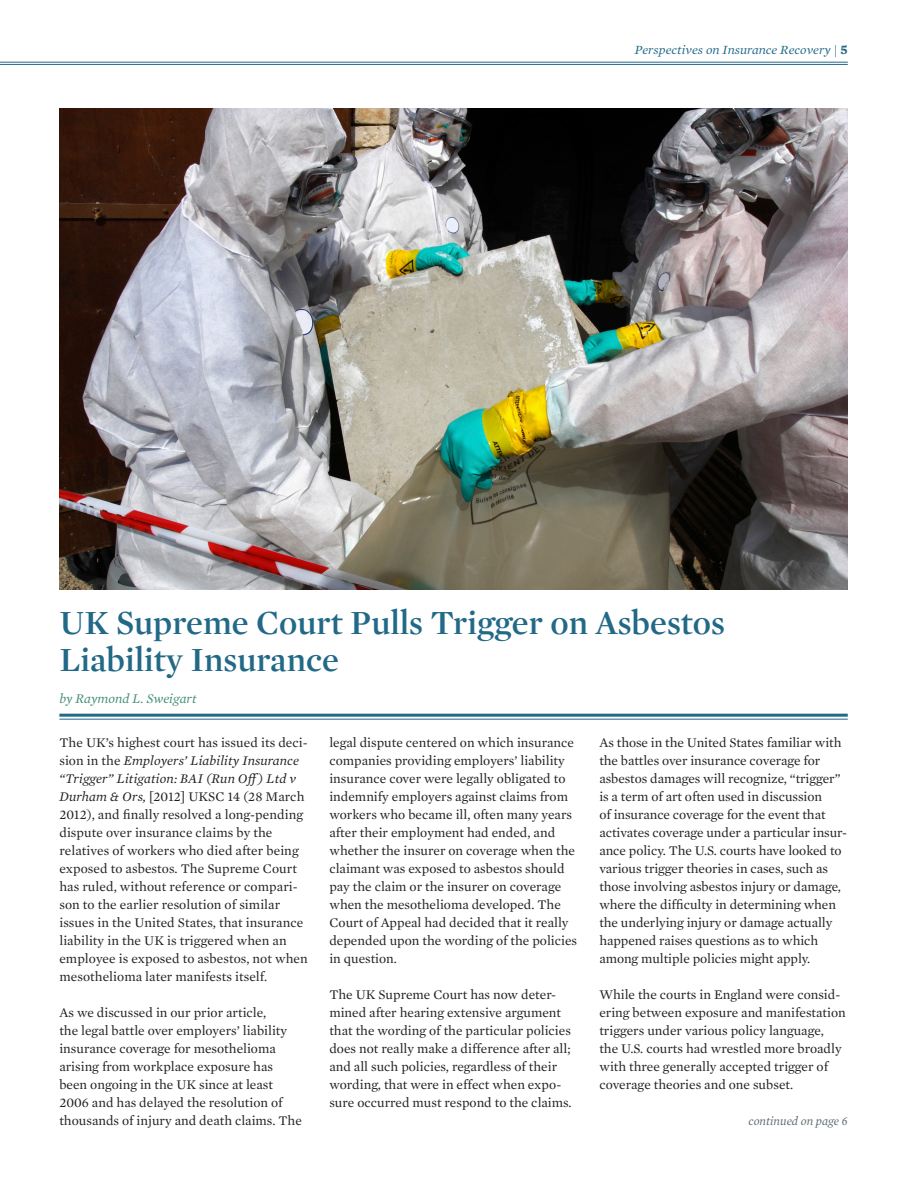
<style>
.page{position:relative;width:918px;height:1188px;background:#fff}
.page>*{position:absolute;margin:0;border:0;box-sizing:border-box;transform-origin:0 0}
.Headline{font:600 34.5px/37.5px "Mercury Display";color:#226987}
.Body_Copy_9_12{font:13.5px/18px "Mercury Text G1";color:#231f20}
.Byline{font:italic 13.5px "Mercury Text G1";color:#438f72}
.t1{font:italic 12.75px "Mercury Text G1";color:#226987}
.Table_of_Contents{font:italic 12.45px "Mercury Text G1";color:#596b6f}
.s1{font-weight:700;font-style:normal;font-size:13.5px}
.s2{font-style:italic}
</style>
<div class="page">
<hr style="left:0;top:64px;width:848px;height:1px;background:#226987">
<hr style="left:0;top:62px;width:848px;height:1px;background:#226987">
<img style="left:59px;top:108px;width:789px;height:482px">
<hr style="left:59px;top:714px;width:789px;height:3px;background:#226987">
<hr style="left:59px;top:719px;width:789px;height:1px;background:#226987">
<p class="t1" style="left:635px;top:41px;width:214px">Perspectives on Insurance Recovery | <span class="s1">5</span></p>
<p class="Headline" style="left:59px;top:603px;width:667px">UK Supreme Court Pulls Trigger on Asbestos<br>Liability Insurance</p>
<p class="Byline" style="left:59px;top:689px;width:139px">by Raymond L. Sweigart</p>
<p class="Body_Copy_9_12" style="left:329px;top:733px;width:249px">legal dispute centered on which insurance companies providing employers’ liability insurance cover were legally obligated to indemnify employers against claims from workers who became ill, often many years after their employment had ended, and whether the insurer on coverage when the claimant was exposed to asbestos should pay the claim or the insurer on coverage when the mesothelioma developed. The Court of Appeal had decided that it really depended upon the wording of the policies in question.</p>
<p class="Body_Copy_9_12" style="left:329px;top:985px;width:244px">The UK Supreme Court has now deter&shy;mined after hearing extensive argument that the wording of the particular policies does not really make a difference after all; and all such policies, regardless of their wording, that were in effect when expo&shy;sure occurred must respond to the claims.</p>
<p class="Body_Copy_9_12" style="left:59px;top:733px;width:250px">The UK’s highest court has issued its deci&shy;sion in the <span class="s2">Employers’ Liability Insurance “Trigger” Litigation: BAI (Run Off) Ltd v Durham &amp; Ors,</span> [2012] UKSC 14 (28 March 2012), and finally resolved a long-pending dispute over insurance claims by the relatives of workers who died after being exposed to asbestos. The Supreme Court has ruled, without reference or compari&shy;son to the earlier resolution of similar issues in the United States, that insurance liability in the UK is triggered when an employee is exposed to asbestos, not when mesothelioma later manifests itself.</p>
<p class="Body_Copy_9_12" style="left:59px;top:1003px;width:244px">As we discussed in our prior article,<br>the legal battle over employers’ liability insurance coverage for mesothelioma arising from workplace exposure has been ongoing in the UK since at least 2006 and has delayed the resolution of thousands of injury and death claims. The</p>
<p class="Body_Copy_9_12" style="left:599px;top:733px;width:249px">As those in the United States familiar with the battles over insurance coverage for asbestos damages will recognize, “trigger” is a term of art often used in discussion<br>of insurance coverage for the event that activates coverage under a particular insur&shy;ance policy. The U.S. courts have looked to various trigger theories in cases, such as those involving asbestos injury or damage, where the difficulty in determining when the underlying injury or damage actually happened raises questions as to which among multiple policies might apply.</p>
<p class="Body_Copy_9_12" style="left:599px;top:985px;width:248px">While the courts in England were consid&shy;ering between exposure and manifestation triggers under various policy language, the U.S. courts had wrestled more broadly with three generally accepted trigger of coverage theories and one subset.</p>
<p class="Table_of_Contents" style="left:749px;top:1112px;width:101px">continued on page 6</p>
</div>
